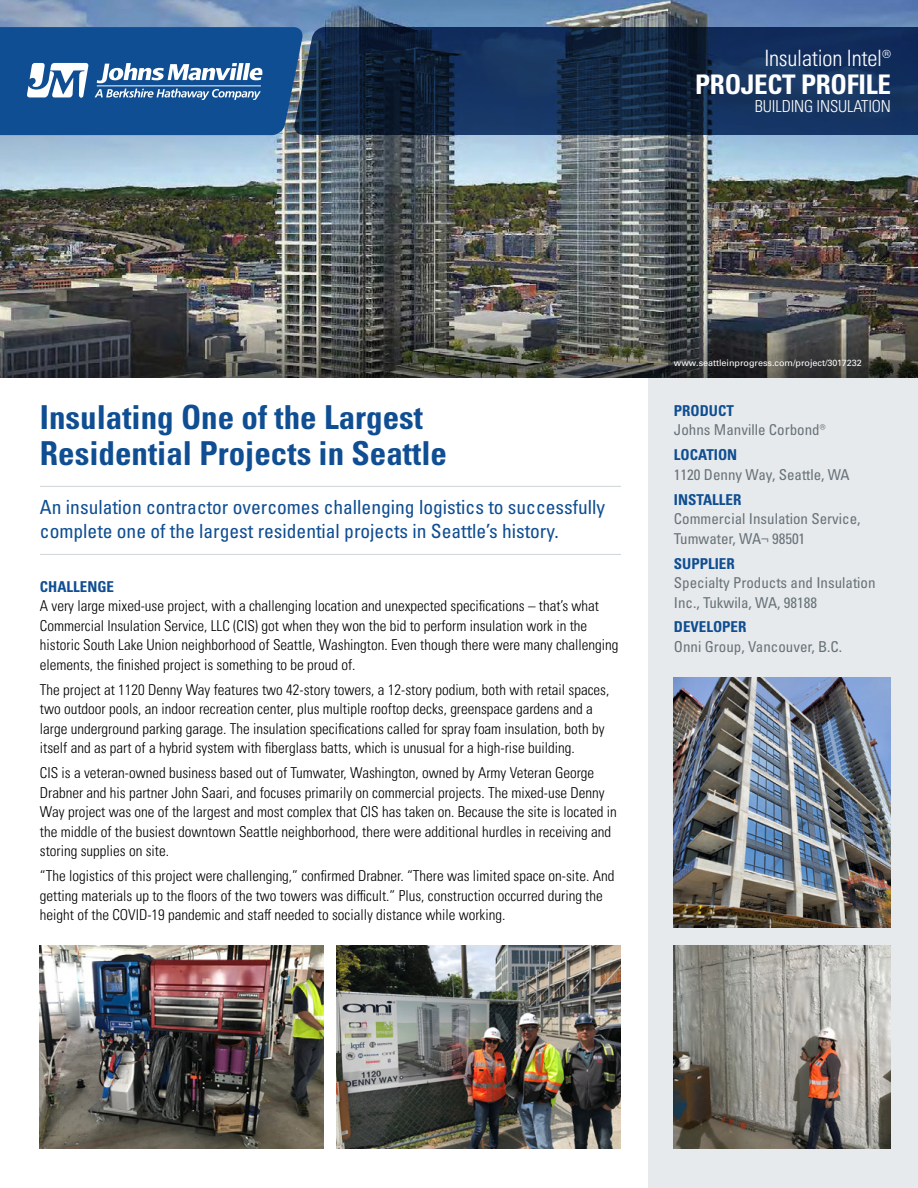
<style>
.page{position:relative;width:918px;height:1188px;background:#fff}
.page>*{position:absolute;margin:0;border:0;box-sizing:border-box;transform-origin:0 0}
.t1{font:700 condensed 33px/36px "Univers LT Pro";color:#0f4e92}
.t2{font:700 condensed 27px "Univers LT Pro";letter-spacing:-.01em;color:#fff}
.t3{font:300 condensed 22.5px "Univers LT Pro";letter-spacing:-.01em;color:#fff}
.t4{font:condensed 19.5px/24px "Univers LT Pro";color:#0f4e92}
.t5{font:300 condensed 16.5px "Univers LT Pro";letter-spacing:-.01em;color:#fff}
.t6{font:300 condensed 15px/19.5px "Univers LT Pro";color:#000}
.t7{font:condensed 15px/19.5px "Univers LT Pro";color:#68737a}
.t8{font:700 condensed 15px "Univers LT Pro";color:#0f4e92}
.t9{font:9px "Univers LT Pro 55 Roman";color:#fff}
</style>
<div class="page">
<img style="left:0;top:0;width:918px;height:311px">
<svg style="left:0;top:311px;width:918px;height:67px;background:#4e4f4d"></svg>
<hr style="left:40px;top:486px;width:581px;height:1px;background:#cfd4d8">
<hr style="left:40px;top:554px;width:581px;height:1px;background:#cfd4d8">
<div style="left:648px;top:378px;width:270px;height:810px;background:#e7eaec"></div>
<img style="left:674px;top:677px;width:217px;height:251px">
<img style="left:674px;top:945px;width:217px;height:203px">
<svg style="left:306px;top:27px;width:612px;height:108px;background:#132b4f"></svg>
<svg style="left:0;top:27px;width:306px;height:108px;background:#2b619c"></svg>
<hr style="left:97px;top:86px;width:164px;height:1px;background:#fff">
<img style="left:40px;top:945px;width:284px;height:203px">
<img style="left:337px;top:945px;width:284px;height:203px">
<p class="t3" style="left:764px;top:43px;width:128px">Insulation Intel®</p>
<p class="t5" style="left:755px;top:95px;width:138px">BUILDING INSULATION</p>
<p class="t2" style="left:695px;top:67px;width:197px">PROJECT PROFILE</p>
<p class="t1" style="left:40px;top:399px;width:409px">Insulating One of the Largest<br>Residential Projects in Seattle</p>
<p class="t4" style="left:40px;top:495px;width:567px">An insulation contractor overcomes challenging logistics to successfully complete one of the largest residential projects in Seattle’s history.</p>
<p class="t8" style="left:40px;top:577px;width:76px">CHALLENGE</p>
<p class="t6" style="left:40px;top:596px;width:580px">A very large mixed-use project, with a challenging location and unexpected specifications – that’s what Commercial Insulation Service, LLC (CIS) got when they won the bid to perform insulation work in the historic South Lake Union neighborhood of Seattle, Washington. Even though there were many challenging elements, the finished project is something to be proud of.</p>
<p class="t6" style="left:40px;top:679px;width:571px">The project at 1120 Denny Way features two 42-story towers, a 12-story podium, both with retail spaces, two outdoor pools, an indoor recreation center, plus multiple rooftop decks, greenspace gardens and a large underground parking garage. The insulation specifications called for spray foam insulation, both by itself and as part of a hybrid system with fiberglass batts, which is unusual for a high-rise building.</p>
<p class="t6" style="left:40px;top:762px;width:578px">CIS is a veteran-owned business based out of Tumwater, Washington, owned by Army Veteran George Drabner and his partner John Saari, and focuses primarily on commercial projects. The mixed-use Denny Way project was one of the largest and most complex that CIS has taken on. Because the site is located in the middle of the busiest downtown Seattle neighborhood, there were additional hurdles in receiving and storing supplies on site.</p>
<p class="t6" style="left:40px;top:865px;width:576px">“The logistics of this project were challenging,” confirmed Drabner. “There was limited space on-site. And getting materials up to the floors of the two towers was difficult.” Plus, construction occurred during the height of the COVID-19 pandemic and staff needed to socially distance while working.</p>
<p class="t9" style="left:674px;top:356px;width:190px">www.seattleinprogress.com/project/3017232</p>
<p class="t8" style="left:674px;top:401px;width:62px">PRODUCT</p>
<p class="t7" style="left:674px;top:420px;width:153px">Johns Manville Corbond®</p>
<p class="t8" style="left:674px;top:446px;width:65px">LOCATION</p>
<p class="t7" style="left:674px;top:464px;width:177px">1120 Denny Way, Seattle, WA</p>
<p class="t8" style="left:674px;top:490px;width:69px">INSTALLER</p>
<p class="t7" style="left:674px;top:509px;width:188px">Commercial Insulation Service,<br>Tumwater, WA¬ 98501</p>
<p class="t8" style="left:674px;top:554px;width:62px">SUPPLIER</p>
<p class="t7" style="left:674px;top:573px;width:203px">Specialty Products and Insulation<br>Inc., Tukwila, WA, 98188</p>
<p class="t8" style="left:674px;top:618px;width:74px">DEVELOPER</p>
<p class="t7" style="left:674px;top:636px;width:170px">Onni Group, Vancouver, B.C.</p>
</div>
